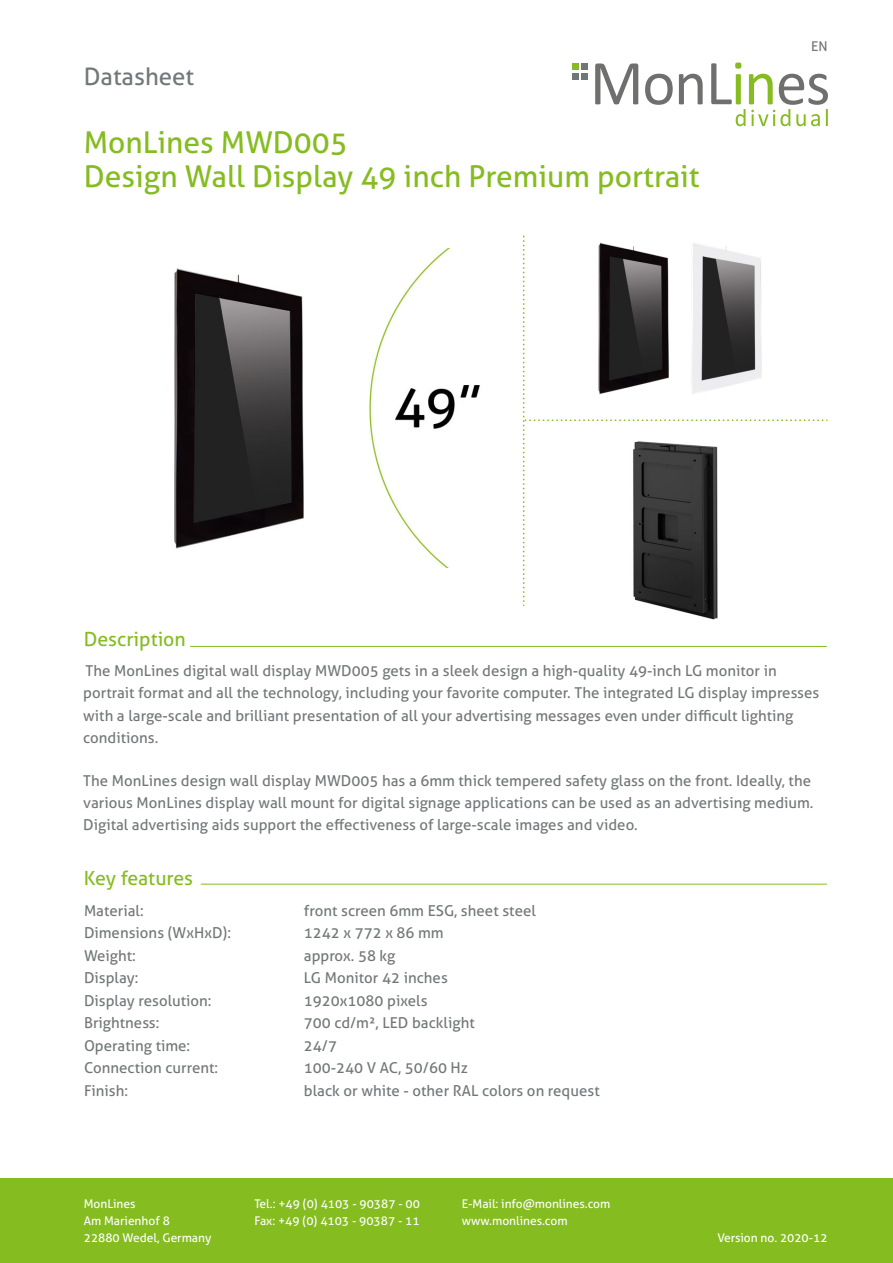
<style>
.page{position:relative;width:893px;height:1263px;background:#fff}
.page>*{position:absolute;margin:0;border:0;box-sizing:border-box;transform-origin:0 0}
.t1{font:30px/34px "Aller";color:#85bc20}
.t2{font:24px "Aller";color:#727777}
.t3{font:19.5px "Aller";color:#85bc20}
.t4{font:15px/22.5px "Aller";color:#727777}
.t5{font:13.5px "Aller";color:#727777}
.t6{font:12px "Aller";color:#fff}
</style>
<div class="page">
<div style="left:0;top:1178px;width:893px;height:85px;background:#85bc20"></div>
<svg style="left:595px;top:63px;width:43px;height:41px"></svg>
<svg style="left:645px;top:74px;width:28px;height:31px"></svg>
<svg style="left:679px;top:74px;width:24px;height:30px"></svg>
<svg style="left:711px;top:62px;width:117px;height:64px"></svg>
<svg style="left:573px;top:64px;width:15px;height:6px"></svg>
<div style="left:573px;top:73px;width:6px;height:7px;background:#717676"></div>
<div style="left:582px;top:73px;width:6px;height:7px;background:#717676"></div>
<img style="left:174px;top:248px;width:306px;height:320px">
<img style="left:660px;top:606px;width:58px;height:14px">
<svg style="left:523px;top:236px;width:304px;height:370px"></svg>
<hr style="left:190px;top:646px;width:637px;height:1px;background:#85bc20">
<hr style="left:201px;top:884px;width:626px;height:1px;background:#85bc20">
<h2 class="t2" style="left:84px;top:63px;width:112px">Datasheet</h2>
<h1 class="t1" style="left:84px;top:126px;width:617px">MonLines MWD005<br>Design Wall Display 49 inch Premium portrait</h1>
<p class="t5" style="left:811px;top:38px;width:18px">EN</p>
<h3 class="t3" style="left:84px;top:628px;width:104px">Description</h3>
<p class="t4" style="left:83px;top:659px;width:737px">The MonLines digital wall display MWD005 gets in a sleek design a high-quality 49-inch LG monitor in portrait format and all the technology, including your favorite computer. The integrated LG display impresses with a large-scale and brilliant presentation of all your advertising messages even under difficult lighting conditions.</p>
<p class="t4" style="left:83px;top:770px;width:732px;line-height:21.6px">The MonLines design wall display MWD005 has a 6mm thick tempered safety glass on the front. Ideally, the various MonLines display wall mount for digital signage applications can be used as an advertising medium.<br>Digital advertising aids support the effectiveness of large-scale images and video.</p>
<h3 class="t3" style="left:84px;top:866px;width:111px">Key features</h3>
<p class="t4" style="left:84px;top:899px;width:149px">Material:<br>Dimensions (WxHxD):<br>Weight:<br>Display:<br>Display resolution:<br>Brightness:<br>Operating time:<br>Connection current:<br>Finish:</p>
<p class="t4" style="left:304px;top:899px;width:297px">front screen 6mm ESG, sheet steel<br>1242 x 772 x 86 mm<br>approx. 58 kg<br>LG Monitor 42 inches<br>1920x1080 pixels<br>700 cd/m², LED backlight<br>24/7<br>100-240 V AC, 50/60 Hz<br>black or white - other RAL colors on request</p>
<p class="t6" style="left:84px;top:1196px;width:53px">MonLines</p>
<p class="t6" style="left:254px;top:1196px;width:167px">Tel.: +49 (0) 4103 - 90387 - 00</p>
<p class="t6" style="left:462px;top:1196px;width:150px">E-Mail: info@monlines.com</p>
<p class="t6" style="left:84px;top:1213px;width:88px">Am Marienhof 8</p>
<p class="t6" style="left:254px;top:1213px;width:167px">Fax: +49 (0) 4103 - 90387 - 11</p>
<p class="t6" style="left:462px;top:1213px;width:107px">www.monlines.com</p>
<p class="t6" style="left:84px;top:1230px;width:129px">22880 Wedel, Germany</p>
<p class="t6" style="left:717px;top:1230px;width:112px">Version no. 2020-12</p>
</div>
